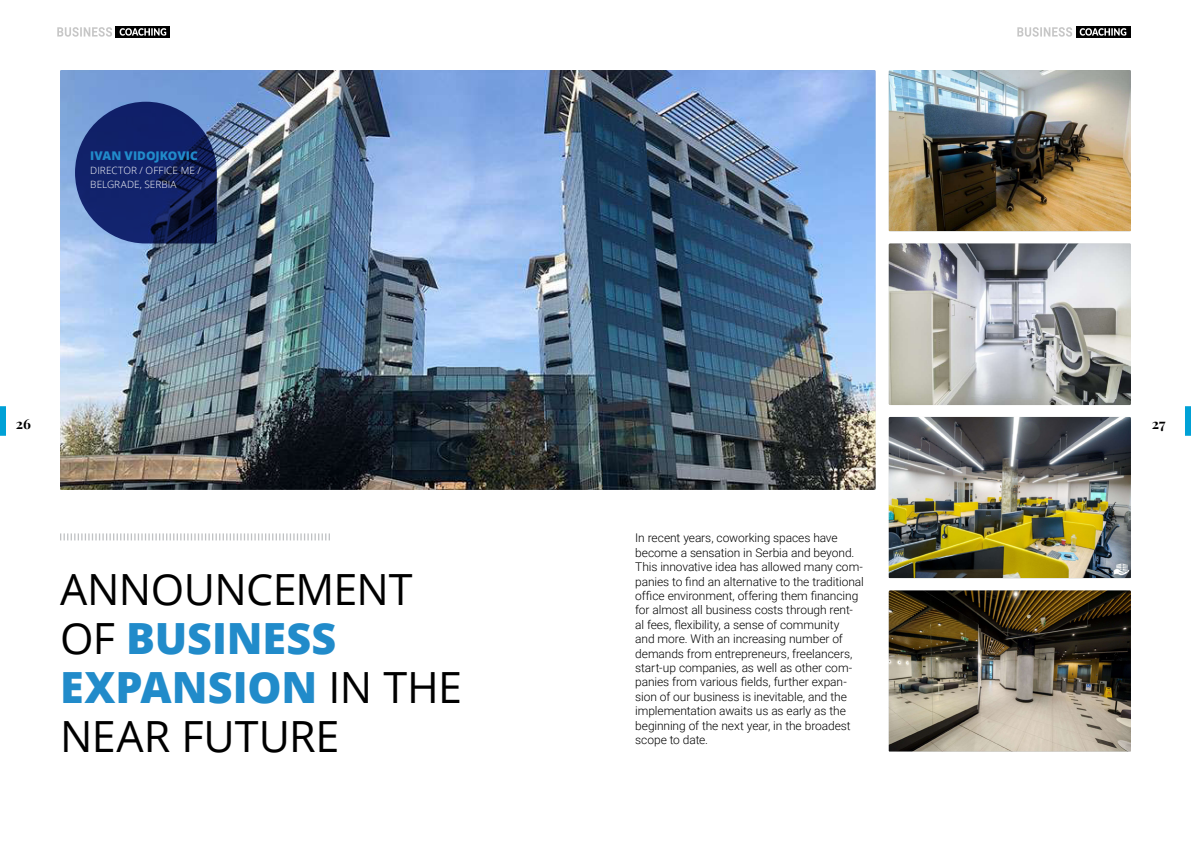
<style>
.page{position:relative;width:1191px;height:842px;background:#fff}
.page>*{position:absolute;margin:0;border:0;box-sizing:border-box;transform-origin:0 0}
.t1{font:43px/49px "Open Sans";letter-spacing:-.015em;color:#000}
.t2{font:700 14px "Playfair Display";color:#000}
.t3{font:300 12px/14.4px "Roboto";letter-spacing:-.01em;color:#000}
.t4{font:800 12px "Open Sans";letter-spacing:.005em;color:#218bca}
.t5{font:300 10px/14px "Open Sans";letter-spacing:.005em;color:#fff}
.s1{font-weight:800;color:#218bca}
</style>
<div class="page">
<div style="left:0;top:406px;width:6px;height:30px;background:#00a1d6"></div>
<div style="left:1185px;top:406px;width:6px;height:30px;background:#00a1d6"></div>
<img style="left:60px;top:70px;width:815px;height:420px">
<svg style="left:60px;top:533px;width:270px;height:7px"></svg>
<svg style="left:75px;top:102px;width:142px;height:141px;background:#213473"></svg>
<img style="left:888px;top:243px;width:243px;height:162px">
<img style="left:888px;top:417px;width:243px;height:161px">
<img style="left:888px;top:590px;width:243px;height:161px">
<img style="left:888px;top:70px;width:243px;height:161px">
<div style="left:116px;top:26px;width:54px;height:12px;background:#000"></div>
<svg style="left:57px;top:27px;width:55px;height:10px"></svg>
<svg style="left:120px;top:28px;width:46px;height:8px"></svg>
<div style="left:1075px;top:26px;width:55px;height:12px;background:#000"></div>
<svg style="left:1017px;top:27px;width:55px;height:10px"></svg>
<svg style="left:1079px;top:28px;width:47px;height:8px"></svg>
<p class="t4" style="left:90px;top:146px;width:109px">IVAN VIDOJKOVIC</p>
<p class="t5" style="left:90px;top:163px;width:112px">DIRECTOR / OFFICE ME /<br>BELGRADE, SERBIA</p>
<p class="t2" style="left:16px;top:414px;width:17px">26</p>
<p class="t2" style="left:1152px;top:414px;width:15px">27</p>
<h1 class="t1" style="left:60px;top:564px;width:403px">ANNOUNCEMENT<br>OF <span class="s1">BUSINESS<br>EXPANSION</span> IN THE<br>NEAR FUTURE</h1>
<p class="t3" style="left:635px;top:530px;width:230px">In recent years, coworking spaces have become a sensation in Serbia and beyond.<br>This innovative idea has allowed many com&shy;panies to find an alternative to the traditional office environment, offering them financing for almost all business costs through rent&shy;al fees, flexibility, a sense of community<br>and more. With an increasing number of demands from entrepreneurs, freelancers, start-up companies, as well as other com&shy;panies from various fields, further expan&shy;sion of our business is inevitable, and the implementation awaits us as early as the beginning of the next year, in the broadest scope to date.</p>
</div>
